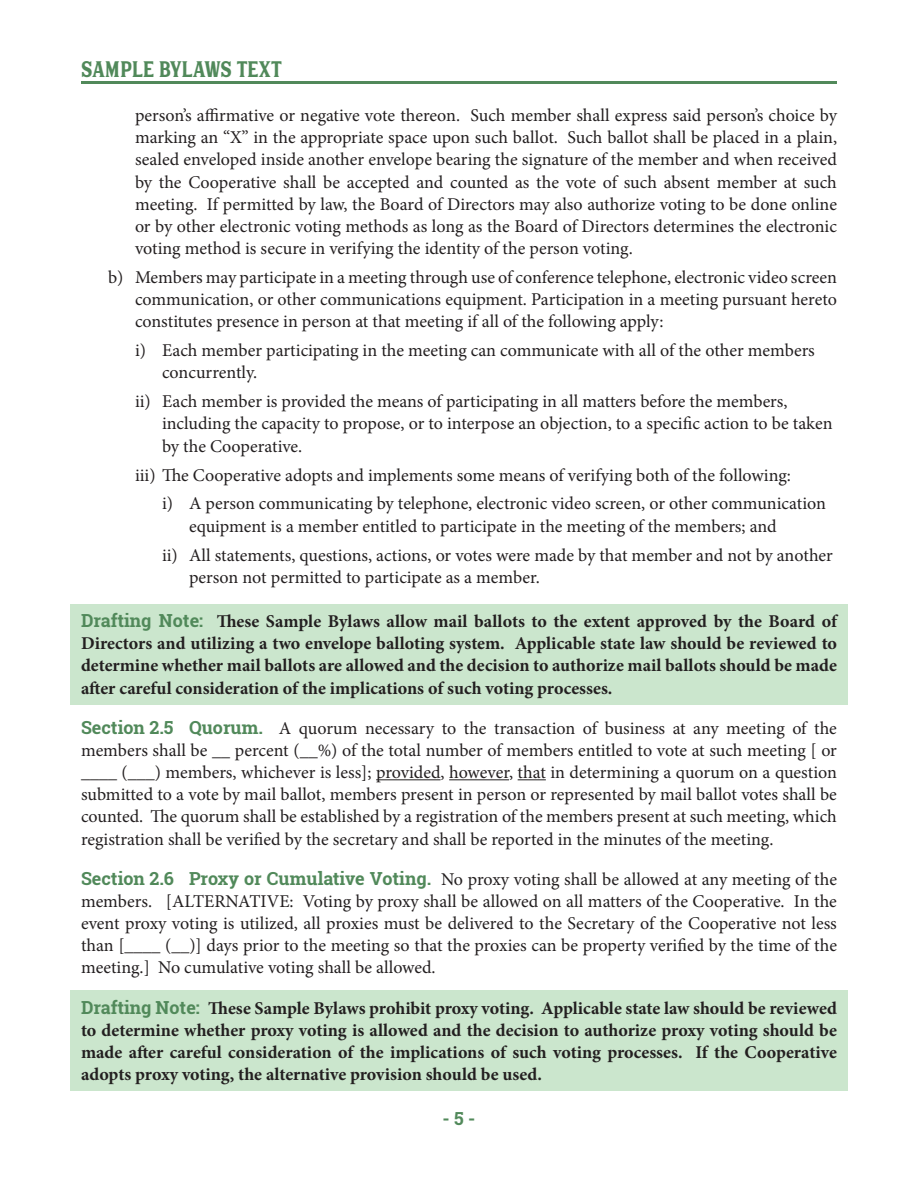
<style>
.page{position:relative;width:918px;height:1188px;background:#fff}
.page>*{position:absolute;margin:0;border:0;box-sizing:border-box;transform-origin:0 0}
.t1{font:21px "Hanley Block Display";letter-spacing:-.02em;color:#51895a}
.Bylaws_L2{font:18px/22.2px "Minion Pro";color:#231f20;text-align:justify}
.t2{font:700 18px/22.2px "Minion Pro";color:#231f20;text-align:justify}
.t3{font:700 18px "Roboto Slab";color:#51895a}
.s1{font-family:"Roboto Slab";color:#51895a}
.s2{font-family:"Roboto Slab";font-weight:700;color:#51895a}
</style>
<div class="page">
<hr style="left:81px;top:81px;width:756px;height:3px;background:#51895a">
<div style="left:70px;top:990px;width:778px;height:101px;background:#cbe6cd"></div>
<div style="left:70px;top:604px;width:778px;height:101px;background:#cbe6cd"></div>
<hr style="left:376px;top:779px;width:65px;height:1px;background:#231f20">
<hr style="left:449px;top:779px;width:60px;height:1px;background:#231f20">
<svg style="left:518px;top:779px;width:28px;height:1px"></svg>
<p class="t1" style="left:81px;top:56px;width:202px">SAMPLE BYLAWS TEXT</p>
<p class="Bylaws_L2" style="left:135px;top:104px;width:704px">person’s affirmative or negative vote thereon. Such member shall express said person’s choice by marking an “X” in the appropriate space upon such ballot. Such ballot shall be placed in a plain, sealed enveloped inside another envelope bearing the signature of the member and when received by the Cooperative shall be accepted and counted as the vote of such absent member at such meeting. If permitted by law, the Board of Directors may also authorize voting to be done online or by other electronic voting methods as long as the Board of Directors determines the electronic voting method is secure in verifying the identity of the person voting.</p>
<p class="Bylaws_L2" style="left:135px;top:266px;width:704px;text-indent:-27px">b) Members may participate in a meeting through use of conference telephone, electronic video screen communication, or other communications equipment. Participation in a meeting pursuant hereto constitutes presence in person at that meeting if all of the following apply:</p>
<p class="Bylaws_L2" style="left:162px;top:339px;width:654px;text-indent:-27px">i) Each member participating in the meeting can communicate with all of the other members concurrently.</p>
<p class="Bylaws_L2" style="left:162px;top:391px;width:672px;text-align:left;text-indent:-27px">ii) Each member is provided the means of participating in all matters before the members, including the capacity to propose, or to interpose an objection, to a specific action to be taken by the Cooperative.</p>
<p class="Bylaws_L2" style="left:135px;top:464px;width:657px">iii) The Cooperative adopts and implements some means of verifying both of the following:</p>
<p class="Bylaws_L2" style="left:189px;top:493px;width:639px;text-indent:-27px">i) A person communicating by telephone, electronic video screen, or other communication equipment is a member entitled to participate in the meeting of the members; and</p>
<p class="Bylaws_L2" style="left:189px;top:544px;width:645px;text-indent:-27px">ii) All statements, questions, actions, or votes were made by that member and not by another person not permitted to participate as a member.</p>
<p class="t2" style="left:81px;top:610px;width:758px"><span class="s1">Drafting Note:</span> These Sample Bylaws allow mail ballots to the extent approved by the Board of Directors and utilizing a two envelope balloting system. Applicable state law should be reviewed to determine whether mail ballots are allowed and the decision to authorize mail ballots should be made after careful consideration of the implications of such voting processes.</p>
<p class="Bylaws_L2" style="left:81px;top:717px;width:758px"><span class="s2">Section 2.5 Quorum.</span> A quorum necessary to the transaction of business at any meeting of the members shall be __ percent (__%) of the total number of members entitled to vote at such meeting [ or ____ (___) members, whichever is less]; provided, however, that in determining a quorum on a question submitted to a vote by mail ballot, members present in person or represented by mail ballot votes shall be counted. The quorum shall be established by a registration of the members present at such meeting, which registration shall be verified by the secretary and shall be reported in the minutes of the meeting.</p>
<p class="Bylaws_L2" style="left:81px;top:868px;width:758px"><span class="s2">Section 2.6 Proxy or Cumulative Voting.</span> No proxy voting shall be allowed at any meeting of the members. [ALTERNATIVE: Voting by proxy shall be allowed on all matters of the Cooperative. In the event proxy voting is utilized, all proxies must be delivered to the Secretary of the Cooperative not less than [____ (__)] days prior to the meeting so that the proxies can be property verified by the time of the meeting.] No cumulative voting shall be allowed.</p>
<p class="t2" style="left:81px;top:996px;width:757px"><span class="s1">Drafting Note:</span> These Sample Bylaws prohibit proxy voting. Applicable state law should be reviewed to determine whether proxy voting is allowed and the decision to authorize proxy voting should be made after careful consideration of the implications of such voting processes. If the Cooperative adopts proxy voting, the alternative provision should be used.</p>
<p class="t3" style="left:443px;top:1106px;width:34px">- 5 -</p>
</div>
